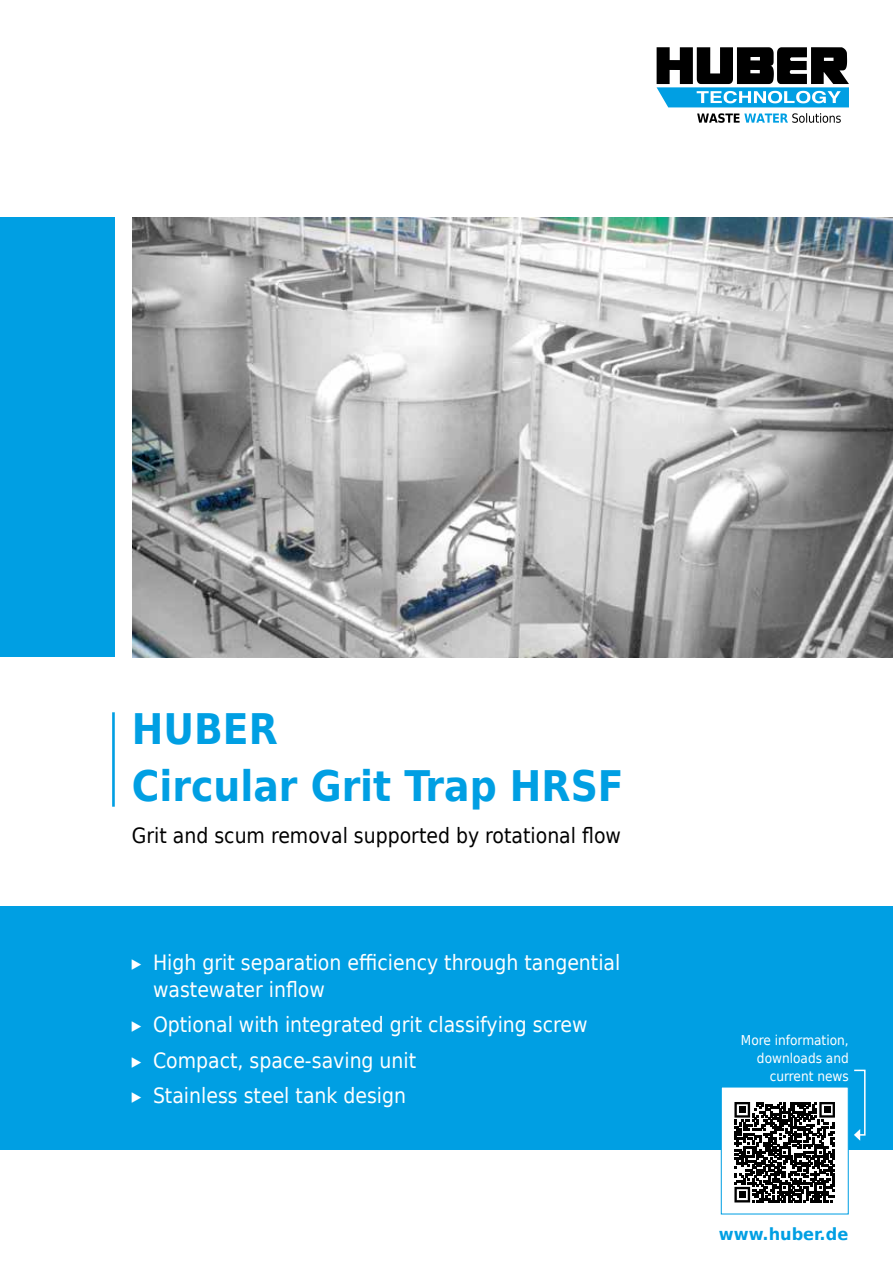
<style>
.page{position:relative;width:893px;height:1263px;background:#fff}
.page>*{position:absolute;margin:0;border:0;box-sizing:border-box;transform-origin:0 0}
.t1{font:700 42px/57px "Huber Tec";color:#009fe3}
.t2{font:21px/35.5px "Huber Tec";color:#fff}
.t3{font:21px "Huber Tec";color:#000}
.t4{font:700 16.65px "Huber Tec";color:#009fe3;scale:1.08 1}
.t5{font:13.5px/18px "Huber Tec";color:#fff;text-align:right}
</style>
<div class="page">
<div style="left:0;top:218px;width:115px;height:439px;background:#009fe3"></div>
<div style="left:0;top:906px;width:893px;height:244px;background:#009fe3"></div>
<div style="left:721px;top:1086px;width:128px;height:128px;background:#fff;border:1px solid #009fe3"></div>
<svg style="left:854px;top:1069px;width:12px;height:72px"></svg>
<svg style="left:734px;top:1102px;width:101px;height:100px"></svg>
<div style="left:739px;top:1106px;width:7px;height:7px;background:#000"></div>
<div style="left:824px;top:1106px;width:6px;height:7px;background:#000"></div>
<div style="left:739px;top:1191px;width:7px;height:7px;background:#000"></div>
<img style="left:132px;top:218px;width:761px;height:439px">
<hr style="left:112px;top:712px;width:3px;height:95px;background:#009fe3">
<svg style="left:657px;top:47px;width:192px;height:60px"></svg>
<svg style="left:697px;top:113px;width:144px;height:10px"></svg>
<h1 class="t1" style="left:132px;top:699px;width:493px">HUBER<br>Circular Grit Trap HRSF</h1>
<p class="t3" style="left:132px;top:818px;width:491px">Grit and scum removal supported by rotational flow</p>
<p class="t2" style="left:153px;top:947px;width:469px;line-height:27px;text-indent:-21px">▸ High grit separation efficiency through tangential wastewater inflow</p>
<p class="t2" style="left:132px;top:1006px;width:457px">▸ Optional with integrated grit classifying screw ▸ Compact, space-saving unit<br>▸ Stainless steel tank design</p>
<p class="t5" style="left:741px;top:1030px;width:109px">More information, downloads and current news</p>
<p class="t4" style="left:719px;top:1220px;width:121px">www.huber.de</p>
</div>
